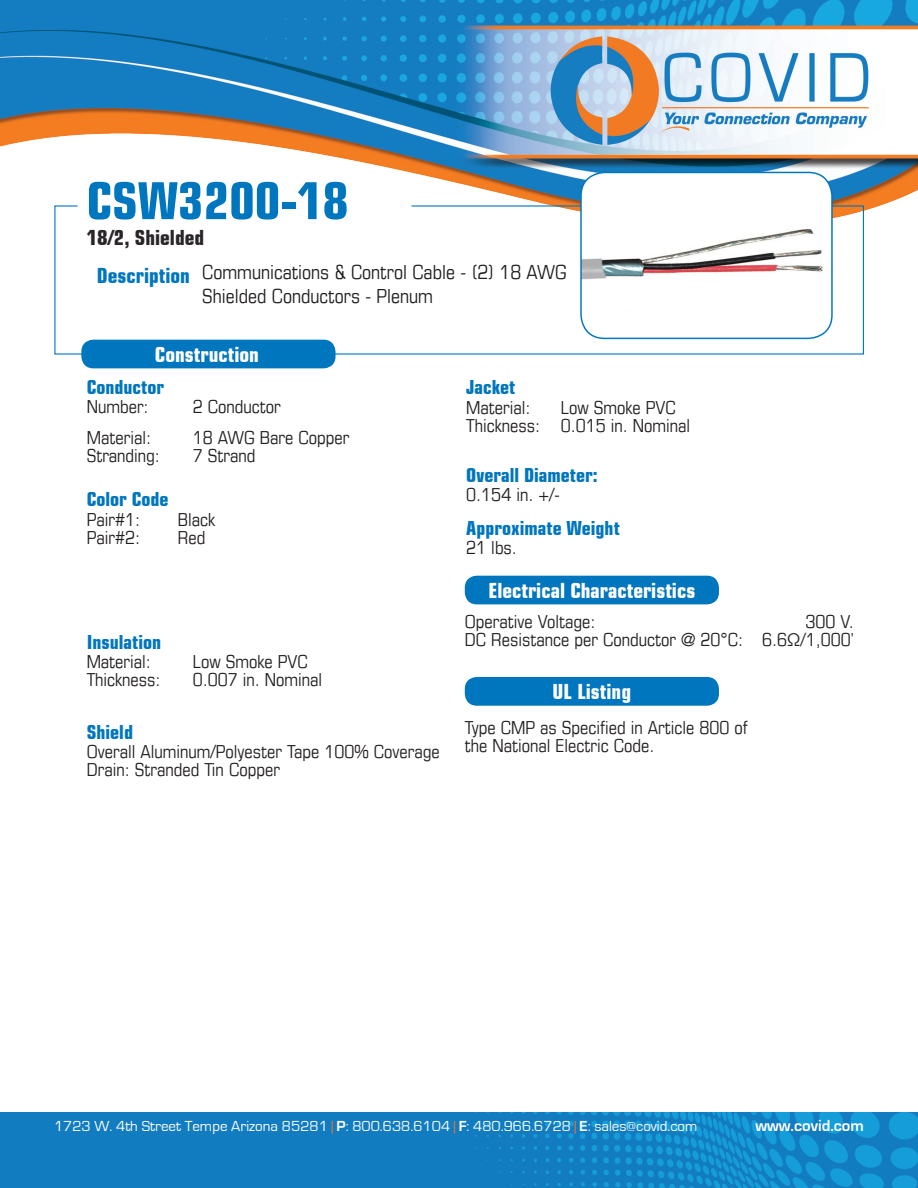
<style>
.page{position:relative;width:918px;height:1188px;background:#fff}
.page>*{position:absolute;margin:0;border:0;box-sizing:border-box;transform-origin:0 0}
.t1{font:700 condensed 51px "Eurostile";color:#0076be}
.t2{font:700 condensed 21px "Eurostile";color:#fff}
.t3{font:700 condensed 21px "Eurostile";color:#292529}
.t4{font:700 condensed 21px "Eurostile";color:#0076be}
.t5{font:700 condensed 19.5px "Eurostile";color:#0076be}
.t6{font:condensed 19.5px "Eurostile LT";color:#231f20}
.t7{font:condensed 18px/18px "Eurostile LT";color:#231f20}
.t8{font:700 16.5px "Eurostile";color:#fff}
.t9{font:15px "Eurostile";color:#fff}
.s1{color:#f47325}
.s2{font-weight:700}
</style>
<div class="page">
<img style="left:0;top:0;width:917px;height:211px">
<img style="left:0;top:1112px;width:918px;height:76px">
<svg style="left:54px;top:205px;width:811px;height:150px"></svg>
<div style="left:81px;top:340px;width:255px;height:28px;background:#0076be;border-radius:12px"></div>
<img style="left:581px;top:172px;width:249px;height:166px">
<div style="left:580px;top:172px;width:253px;height:167px;border:1px solid #0076be;border-radius:24px"></div>
<div style="left:465px;top:576px;width:254px;height:28px;background:#0076be;border-radius:12px"></div>
<div style="left:465px;top:677px;width:254px;height:29px;background:#0076be;border-radius:12px"></div>
<p class="t1" style="left:87px;top:170px;width:263px">CSW3200-18</p>
<p class="t3" style="left:87px;top:224px;width:119px">18/2, Shielded</p>
<p class="t4" style="left:97px;top:263px;width:95px">Description</p>
<p class="t6" style="left:202px;top:261px;width:366px">Communications &amp; Control Cable - (2) 18 AWG</p>
<p class="t6" style="left:202px;top:284px;width:232px">Shielded Conductors - Plenum</p>
<p class="t2" style="left:155px;top:341px;width:105px">Construction</p>
<p class="t5" style="left:87px;top:376px;width:79px">Conductor</p>
<p class="t5" style="left:466px;top:376px;width:51px">Jacket</p>
<p class="t7" style="left:87px;top:397px;width:63px">Number:</p>
<p class="t7" style="left:193px;top:397px;width:90px">2 Conductor</p>
<p class="t7" style="left:87px;top:428px;width:66px">Material:</p>
<p class="t7" style="left:87px;top:446px;width:75px">Stranding:</p>
<p class="t7" style="left:193px;top:428px;width:158px">18 AWG Bare Copper</p>
<p class="t7" style="left:193px;top:446px;width:64px">7 Strand</p>
<p class="t7" style="left:466px;top:398px;width:66px">Material:</p>
<p class="t7" style="left:466px;top:416px;width:75px">Thickness:</p>
<p class="t7" style="left:561px;top:398px;width:117px">Low Smoke PVC</p>
<p class="t7" style="left:561px;top:416px;width:131px">0.015 in. Nominal</p>
<p class="t5" style="left:87px;top:488px;width:83px">Color Code</p>
<p class="t7" style="left:87px;top:510px;width:55px">Pair#1:</p>
<p class="t7" style="left:87px;top:528px;width:55px">Pair#2:</p>
<p class="t7" style="left:178px;top:510px;width:39px">Black</p>
<p class="t7" style="left:178px;top:528px;width:29px">Red</p>
<p class="t5" style="left:87px;top:630px;width:76px">Insulation</p>
<p class="t7" style="left:87px;top:652px;width:66px">Material:</p>
<p class="t7" style="left:87px;top:670px;width:75px">Thickness:</p>
<p class="t7" style="left:193px;top:652px;width:117px">Low Smoke PVC</p>
<p class="t7" style="left:193px;top:670px;width:131px">0.007 in. Nominal</p>
<p class="t5" style="left:87px;top:720px;width:48px">Shield</p>
<p class="t7" style="left:87px;top:743px;width:355px">Overall Aluminum/Polyester Tape 100% Coverage</p>
<p class="t7" style="left:87px;top:761px;width:195px">Drain: Stranded Tin Copper</p>
<p class="t5" style="left:466px;top:463px;width:133px">Overall Diameter:</p>
<p class="t7" style="left:466px;top:486px;width:95px">0.154 in. +/-</p>
<p class="t5" style="left:466px;top:516px;width:155px">Approximate Weight</p>
<p class="t7" style="left:466px;top:538px;width:52px">21 lbs.</p>
<p class="t2" style="left:488px;top:577px;width:208px">Electrical Characteristics</p>
<p class="t7" style="left:465px;top:612px;width:132px">Operative Voltage:</p>
<p class="t7" style="left:465px;top:630px;width:280px">DC Resistance per Conductor @ 20°C:</p>
<p class="t2" style="left:553px;top:679px;width:80px">UL Listing</p>
<p class="t7" style="left:465px;top:719px;width:284px">Type CMP as Specified in Article 800 of the National Electric Code.</p>
<p class="t7" style="left:805px;top:612px;width:50px">300 V.</p>
<p class="t7" style="left:762px;top:630px;width:93px">6.6Ω/1,000’</p>
<p class="t9" style="left:54px;top:1118px;width:645px">1723 W. 4th Street Tempe Arizona 85281 <span class="s1">|</span> <span class="s2">P</span>: 800.638.6104 <span class="s1">|</span> <span class="s2">F</span>: 480.966.6728 <span class="s1">|</span> <span class="s2">E</span>: sales@covid.com</p>
<p class="t8" style="left:756px;top:1117px;width:110px">www.covid.com</p>
</div>
